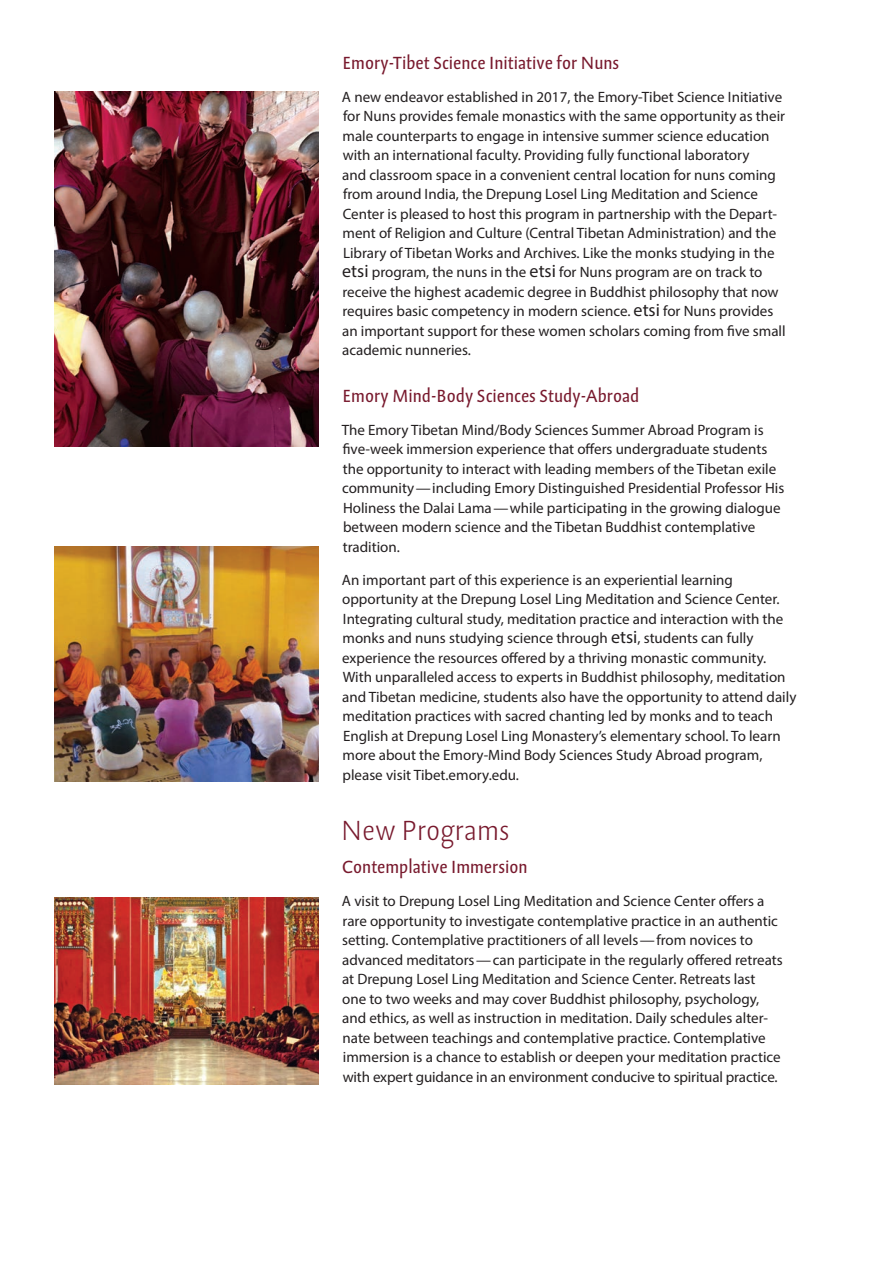
<style>
.page{position:relative;width:894px;height:1263px;background:#fff}
.page>*{position:absolute;margin:0;border:0;box-sizing:border-box;transform-origin:0 0}
.t1{font:300 33px "Grotext KLTF";color:#78192d}
.t2{font:21px "Grotext KLTF";color:#78192d}
.t3{font:15px/19.5px "Myriad Pro";color:#231f20}
.s1{font-size:18px}
</style>
<div class="page">
<img style="left:54px;top:92px;width:264px;height:355px">
<img style="left:54px;top:546px;width:264px;height:235px">
<img style="left:54px;top:897px;width:264px;height:187px">
<h2 class="t2" style="left:342px;top:50px;width:278px">Emory-Tibet Science Initiative for Nuns</h2>
<p class="t3" style="left:342px;top:87px;width:445px">A new endeavor established in 2017, the Emory-Tibet Science Initiative for Nuns provides female monastics with the same opportunity as their male counterparts to engage in intensive summer science education with an international faculty. Providing fully functional laboratory<br>and classroom space in a convenient central location for nuns coming from around India, the Drepung Losel Ling Meditation and Science Center is pleased to host this program in partnership with the Depart&shy;ment of Religion and Culture (Central Tibetan Administration) and the Library of Tibetan Works and Archives. Like the monks studying in the <span class="s1">etsi</span> program, the nuns in the <span class="s1">etsi</span> for Nuns program are on track to receive the highest academic degree in Buddhist philosophy that now requires basic competency in modern science. <span class="s1">etsi</span> for Nuns provides an important support for these women scholars coming from five small academic nunneries.</p>
<h2 class="t2" style="left:342px;top:383px;width:298px">Emory Mind-Body Sciences Study-Abroad</h2>
<p class="t3" style="left:341px;top:420px;width:444px">The Emory Tibetan Mind/Body Sciences Summer Abroad Program is five-week immersion experience that offers undergraduate students the opportunity to interact with leading members of the Tibetan exile community—including Emory Distinguished Presidential Professor His Holiness the Dalai Lama—while participating in the growing dialogue between modern science and the Tibetan Buddhist contemplative tradition.</p>
<p class="t3" style="left:342px;top:570px;width:456px">An important part of this experience is an experiential learning opportunity at the Drepung Losel Ling Meditation and Science Center.<br>Integrating cultural study, meditation practice and interaction with the monks and nuns studying science through <span class="s1">etsi</span>, students can fully experience the resources offered by a thriving monastic community.<br>With unparalleled access to experts in Buddhist philosophy, meditation and Tibetan medicine, students also have the opportunity to attend daily meditation practices with sacred chanting led by monks and to teach English at Drepung Losel Ling Monastery’s elementary school. To learn more about the Emory-Mind Body Sciences Study Abroad program, please visit Tibet.emory.edu.</p>
<h1 class="t1" style="left:341px;top:810px;width:170px">New Programs</h1>
<h2 class="t2" style="left:342px;top:854px;width:187px">Contemplative Immersion</h2>
<p class="t3" style="left:342px;top:891px;width:442px">A visit to Drepung Losel Ling Meditation and Science Center offers a rare opportunity to investigate contemplative practice in an authentic setting. Contemplative practitioners of all levels—from novices to advanced meditators— can participate in the regularly offered retreats at Drepung Losel Ling Meditation and Science Center. Retreats last one to two weeks and may cover Buddhist philosophy, psychology, and ethics, as well as instruction in meditation. Daily schedules alter&shy;nate between teachings and contemplative practice. Contemplative immersion is a chance to establish or deepen your meditation practice with expert guidance in an environment conducive to spiritual practice.</p>
</div>
